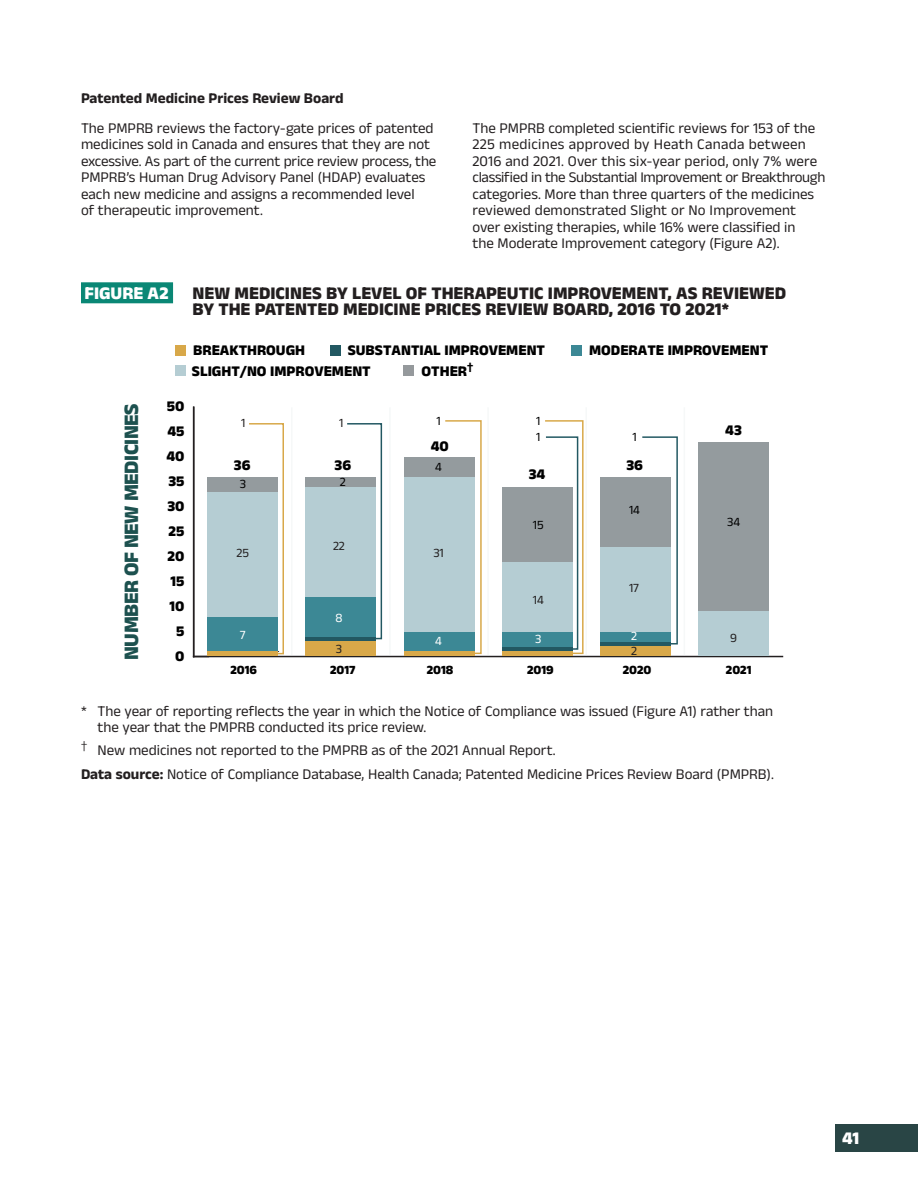
<style>
.page{position:relative;width:918px;height:1188px;background:#fff}
.page>*{position:absolute;margin:0;border:0;box-sizing:border-box;transform-origin:0 0}
.t1{font:800 20.85px "Anek Kannada";letter-spacing:-.02em;color:#1d514f}
.Figure{font:800 18px/16.5px "Anek Kannada";color:#231f20}
.Figure-2{font:800 18px "Anek Kannada";color:#fff}
.Notes__with_tabs{font:15px/16.5px "Anek Kannada";color:#231f20}
.t2{font:800 15px "Anek Kannada";color:#000}
.Notes{font:15px "Anek Kannada";color:#231f20}
.t3{font:700 15px "Anek Kannada";color:#231f20}
.t4{font:800 12.75px "Anek Kannada";color:#000}
.t5{font:12.75px "Anek Kannada";letter-spacing:-.005em;color:#221f1f}
.t6{font:12.75px/15.6px "Anek Kannada";color:#000}
.t7{font:12.75px/14.9px "Anek Kannada";color:#fff}
.s1{color:#221f1f}
.s2{font-weight:700}
</style>
<div class="page">
<div style="left:835px;top:1124px;width:83px;height:28px;background:#294545"></div>
<div style="left:81px;top:282px;width:92px;height:21px;background:#0a8775"></div>
<hr style="left:194px;top:656px;width:588px;height:1px;background:#231f20">
<hr style="left:291px;top:407px;width:2px;height:248px;background:#e5ebec">
<hr style="left:389px;top:407px;width:2px;height:248px;background:#e5ebec">
<hr style="left:487px;top:407px;width:2px;height:248px;background:#e5ebec">
<hr style="left:585px;top:407px;width:2px;height:248px;background:#e5ebec">
<hr style="left:684px;top:407px;width:1px;height:248px;background:#e5ebec">
<hr style="left:193px;top:407px;width:1px;height:250px;background:#231f20">
<div style="left:207px;top:477px;width:71px;height:15px;background:#949b9e"></div>
<div style="left:306px;top:477px;width:70px;height:10px;background:#949b9e"></div>
<div style="left:404px;top:457px;width:70px;height:20px;background:#949b9e"></div>
<div style="left:502px;top:487px;width:70px;height:75px;background:#949b9e"></div>
<div style="left:600px;top:477px;width:71px;height:70px;background:#949b9e"></div>
<div style="left:698px;top:442px;width:71px;height:170px;background:#949b9e"></div>
<div style="left:207px;top:492px;width:71px;height:125px;background:#b5cdd3"></div>
<div style="left:306px;top:487px;width:70px;height:110px;background:#b5cdd3"></div>
<div style="left:404px;top:477px;width:70px;height:155px;background:#b5cdd3"></div>
<div style="left:502px;top:562px;width:70px;height:70px;background:#b5cdd3"></div>
<div style="left:600px;top:547px;width:71px;height:85px;background:#b5cdd3"></div>
<div style="left:698px;top:612px;width:71px;height:44px;background:#b5cdd3"></div>
<div style="left:207px;top:617px;width:71px;height:35px;background:#3c8895"></div>
<div style="left:306px;top:597px;width:70px;height:40px;background:#3c8895"></div>
<div style="left:404px;top:632px;width:70px;height:20px;background:#3c8895"></div>
<div style="left:502px;top:632px;width:70px;height:15px;background:#3c8895"></div>
<div style="left:600px;top:632px;width:71px;height:10px;background:#3c8895"></div>
<svg style="left:194px;top:651px;width:14px;height:5px"></svg>
<div style="left:306px;top:637px;width:70px;height:5px;background:#225862"></div>
<div style="left:502px;top:647px;width:70px;height:5px;background:#225862"></div>
<div style="left:600px;top:642px;width:71px;height:5px;background:#225862"></div>
<div style="left:306px;top:642px;width:70px;height:14px;background:#d8a849"></div>
<hr style="left:502px;top:652px;width:70px;height:4px;background:#d8a849">
<div style="left:600px;top:647px;width:71px;height:9px;background:#d8a849"></div>
<div style="left:331px;top:345px;width:10px;height:10px;background:#225862"></div>
<div style="left:571px;top:345px;width:10px;height:10px;background:#3c8895"></div>
<div style="left:175px;top:366px;width:10px;height:10px;background:#b5cdd3"></div>
<div style="left:403px;top:366px;width:11px;height:10px;background:#95999c"></div>
<div style="left:175px;top:345px;width:10px;height:10px;background:#d8a849"></div>
<hr style="left:207px;top:652px;width:71px;height:4px;background:#d8a849">
<hr style="left:404px;top:652px;width:70px;height:4px;background:#d8a849">
<svg style="left:347px;top:423px;width:36px;height:217px"></svg>
<svg style="left:248px;top:423px;width:36px;height:232px"></svg>
<svg style="left:444px;top:420px;width:38px;height:235px"></svg>
<svg style="left:544px;top:420px;width:40px;height:235px"></svg>
<svg style="left:642px;top:436px;width:36px;height:209px"></svg>
<p class="t3" style="left:81px;top:89px;width:264px">Patented Medicine Prices Review Board</p>
<p class="Notes__with_tabs" style="left:81px;top:120px;width:357px">The PMPRB reviews the factory-gate prices of patented medicines sold in Canada and ensures that they are not excessive. As part of the current price review process, the PMPRB’s Human Drug Advisory Panel (HDAP) evaluates each new medicine and assigns a recommended level<br>of therapeutic improvement.</p>
<p class="Notes__with_tabs" style="left:472px;top:120px;width:354px">The PMPRB completed scientific reviews for 153 of the 225 medicines approved by Heath Canada between 2016 and 2021. Over this six-year period, only 7% were classified in the Substantial Improvement or Breakthrough categories. More than three quarters of the medicines reviewed demonstrated Slight or No Improvement over existing therapies, while 16% were classified in<br>the Moderate Improvement category (Figure A2).</p>
<p class="Figure-2" style="left:85px;top:282px;width:85px">FIGURE A2</p>
<p class="Figure" style="left:193px;top:284px;width:595px">NEW MEDICINES BY LEVEL OF THERAPEUTIC IMPROVEMENT, AS REVIEWED<br>BY THE PATENTED MEDICINE PRICES REVIEW BOARD, 2016 TO 2021*</p>
<p class="t1" style="left:119px;top:660px;width:258px;rotate:-90deg">NUMBER OF NEW MEDICINES</p>
<p class="t2" style="left:193px;top:341px;width:113px">BREAKTHROUGH</p>
<p class="t2" style="left:348px;top:341px;width:199px">SUBSTANTIAL IMPROVEMENT</p>
<p class="t2" style="left:589px;top:341px;width:181px">MODERATE IMPROVEMENT</p>
<p class="t2" style="left:422px;top:362px;width:53px">OTHER<sup>†</sup></p>
<p class="t2" style="left:192px;top:362px;width:180px">SLIGHT/NO IMPROVEMENT</p>
<p class="t2" style="left:167px;top:397px;width:19px">50</p>
<p class="t2" style="left:167px;top:422px;width:19px">45</p>
<p class="t2" style="left:166px;top:447px;width:20px">40</p>
<p class="t2" style="left:168px;top:472px;width:18px">35</p>
<p class="t2" style="left:167px;top:497px;width:19px">30</p>
<p class="t2" style="left:169px;top:522px;width:17px">25</p>
<p class="t2" style="left:168px;top:547px;width:18px">20</p>
<p class="t2" style="left:170px;top:572px;width:15px">15</p>
<p class="t2" style="left:169px;top:597px;width:16px">10</p>
<p class="t2" style="left:176px;top:622px;width:10px">5</p>
<p class="t2" style="left:175px;top:647px;width:11px">0</p>
<p class="t5" style="left:241px;top:416px;width:6px">1</p>
<p class="t5" style="left:339px;top:416px;width:6px">1</p>
<p class="t2" style="left:234px;top:457px;width:18px">36</p>
<p class="t2" style="left:335px;top:457px;width:18px">36</p>
<p class="t6" style="left:240px;top:476px;width:8px">3</p>
<p class="t5" style="left:237px;top:545px;width:14px">25</p>
<p class="t7" style="left:240px;top:627px;width:7px">7</p>
<p class="t6" style="left:340px;top:474px;width:7px">2</p>
<p class="t5" style="left:333px;top:538px;width:13px">22</p>
<p class="t7" style="left:335px;top:610px;width:9px">8</p>
<p class="t5" style="left:336px;top:641px;width:8px">3</p>
<p class="t6" style="left:436px;top:413px;width:6px">1</p>
<p class="t2" style="left:431px;top:437px;width:20px">40</p>
<p class="t6" style="left:435px;top:459px;width:8px">4</p>
<p class="t5" style="left:433px;top:545px;width:12px">31</p>
<p class="t7" style="left:435px;top:633px;width:8px">4</p>
<p class="t6" style="left:536px;top:413px;width:6px">1<br>1</p>
<p class="t2" style="left:529px;top:465px;width:18px">34</p>
<p class="t6" style="left:533px;top:517px;width:12px">15</p>
<p class="t5" style="left:533px;top:592px;width:12px">14</p>
<p class="t7" style="left:535px;top:631px;width:8px">3</p>
<p class="t6" style="left:633px;top:429px;width:6px">1</p>
<p class="t2" style="left:626px;top:457px;width:18px">36</p>
<p class="t6" style="left:629px;top:502px;width:12px">14</p>
<p class="t5" style="left:629px;top:580px;width:12px">17</p>
<p class="t7" style="left:631px;top:629px;width:7px">2<br><span class="s1">2</span></p>
<p class="t2" style="left:725px;top:421px;width:18px">43</p>
<p class="t6" style="left:727px;top:514px;width:14px">34</p>
<p class="t5" style="left:730px;top:630px;width:8px">9</p>
<p class="t4" style="left:231px;top:663px;width:28px">2016</p>
<p class="t4" style="left:330px;top:663px;width:27px">2017</p>
<p class="t4" style="left:427px;top:663px;width:28px">2018</p>
<p class="t4" style="left:527px;top:663px;width:28px">2019</p>
<p class="t4" style="left:623px;top:663px;width:30px">2020</p>
<p class="t4" style="left:726px;top:663px;width:27px">2021</p>
<p class="Notes__with_tabs" style="left:98px;top:702px;width:677px;text-indent:-17px">* The year of reporting reflects the year in which the Notice of Compliance was issued (Figure A1) rather than the year that the PMPRB conducted its price review.</p>
<p class="Notes__with_tabs" style="left:81px;top:742px;width:476px"><sup>†</sup> New medicines not reported to the PMPRB as of the 2021 Annual Report.</p>
<p class="Notes" style="left:81px;top:765px;width:694px"><span class="s2">Data source:</span> Notice of Compliance Database, Health Canada; Patented Medicine Prices Review Board (PMPRB).</p>
<p class="Figure-2" style="left:842px;top:1127px;width:19px">41</p>
</div>
